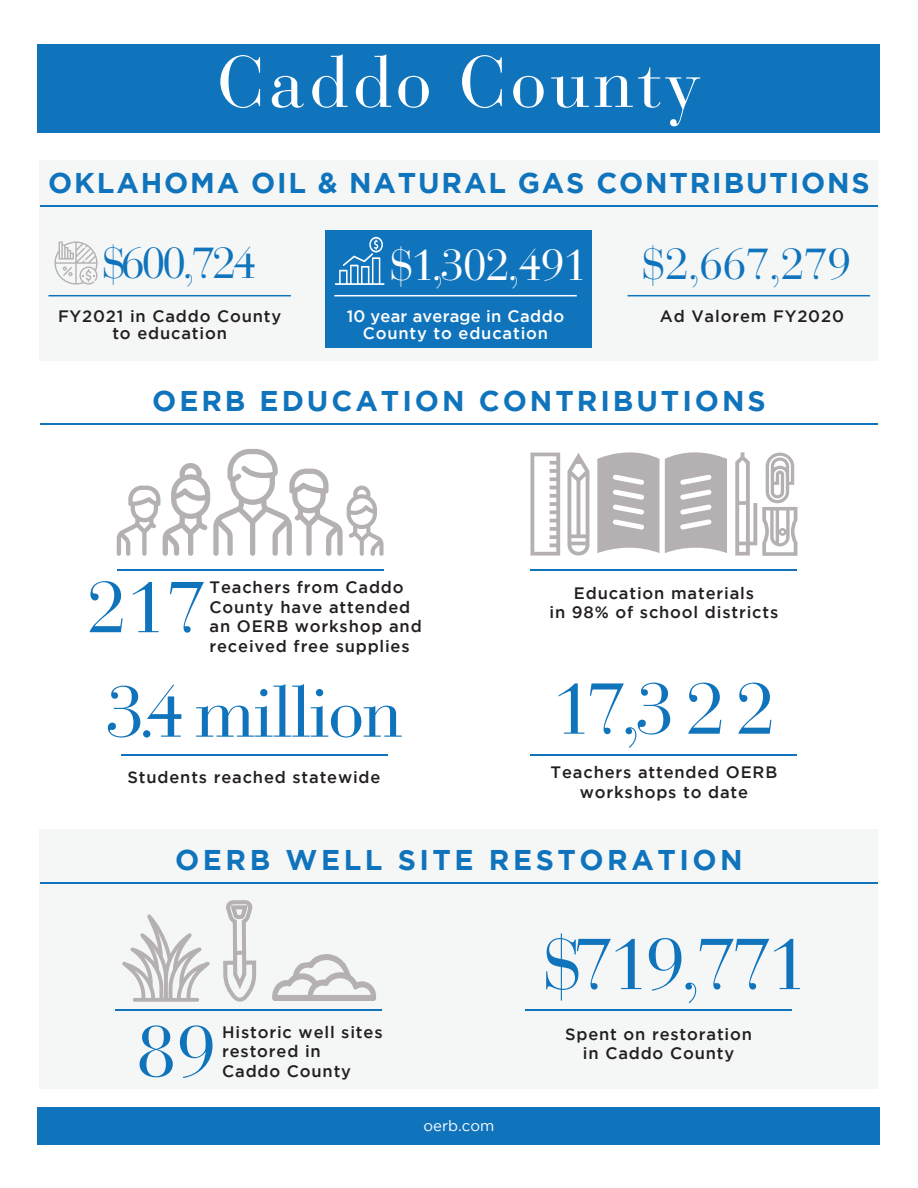
<style>
.page{position:relative;width:918px;height:1188px;background:#fff}
.page>*{position:absolute;margin:0;border:0;box-sizing:border-box;transform-origin:0 0}
.t1{font:72px "Bauer Bodoni Std";letter-spacing:-.02em;color:#1074bc}
.COMPANY_NAME{font:72px "Bauer Bodoni Std";letter-spacing:.05em;color:#fff}
.t2{font:43.5px "Bauer Bodoni Std";letter-spacing:-.05em;color:#1074bc}
.t3{font:43.5px "Bauer Bodoni Std";letter-spacing:-.04em;color:#fff}
.COMPANY_NAME-2{font:700 28.5px "Gotham";letter-spacing:.065em;color:#1074bc}
.COMPANY_NAME-3{font:700 28.5px "Gotham";letter-spacing:.105em;color:#1074bc}
.COMPANY_NAME-4{font:700 28.5px "Gotham";letter-spacing:.125em;color:#1074bc}
.COMPANY_NAME-5{font:500 16.5px/19.5px "Gotham";letter-spacing:.05em;color:#231f20;text-align:center}
.COMPANY_NAME-6{font:500 16.5px "Gotham";letter-spacing:.01em;color:#fff}
.COMPANY_NAME-7{font:500 16.5px "Gotham";letter-spacing:.05em;color:#fff}
.t4{font:15px "Gotham";color:#fff}
</style>
<div class="page">
<div style="left:40px;top:830px;width:838px;height:259px;background:#f5f7f7"></div>
<div style="left:38px;top:44px;width:842px;height:89px;background:#1074bc"></div>
<hr style="left:40px;top:424px;width:838px;height:1px;background:#1074bc">
<hr style="left:40px;top:882px;width:838px;height:2px;background:#1074bc">
<hr style="left:530px;top:754px;width:267px;height:1px;background:#1074bc">
<hr style="left:121px;top:754px;width:267px;height:1px;background:#1074bc">
<hr style="left:117px;top:569px;width:267px;height:1px;background:#1074bc">
<svg style="left:117px;top:449px;width:267px;height:107px"></svg>
<hr style="left:530px;top:569px;width:267px;height:1px;background:#1074bc">
<svg style="left:597px;top:452px;width:130px;height:101px"></svg>
<svg style="left:530px;top:453px;width:30px;height:103px"></svg>
<svg style="left:567px;top:453px;width:22px;height:103px"></svg>
<svg style="left:735px;top:452px;width:62px;height:104px"></svg>
<div style="left:38px;top:1107px;width:842px;height:37px;background:#1074bc"></div>
<div style="left:40px;top:160px;width:838px;height:201px;background:#f5f7f7"></div>
<div style="left:326px;top:230px;width:266px;height:118px;background:#1074bc"></div>
<hr style="left:40px;top:205px;width:838px;height:1px;background:#1074bc">
<svg style="left:54px;top:241px;width:44px;height:44px"></svg>
<hr style="left:48px;top:295px;width:243px;height:1px;background:#1074bc">
<hr style="left:628px;top:295px;width:242px;height:1px;background:#1074bc">
<svg style="left:335px;top:237px;width:50px;height:48px"></svg>
<hr style="left:334px;top:295px;width:243px;height:1px;background:#fff">
<hr style="left:115px;top:1010px;width:267px;height:1px;background:#1074bc">
<hr style="left:525px;top:1010px;width:267px;height:1px;background:#1074bc">
<svg style="left:272px;top:954px;width:105px;height:47px"></svg>
<svg style="left:223px;top:900px;width:34px;height:102px"></svg>
<svg style="left:121px;top:914px;width:90px;height:96px"></svg>
<p class="COMPANY_NAME" style="left:217px;top:39px;width:485px">Caddo County</p>
<p class="COMPANY_NAME-2" style="left:48px;top:166px;width:823px">OKLAHOMA OIL &amp; NATURAL GAS CONTRIBUTIONS</p>
<p class="t2" style="left:102px;top:237px;width:157px">$600,724</p>
<p class="t3" style="left:390px;top:239px;width:199px">$1,302,491</p>
<p class="t2" style="left:641px;top:238px;width:211px">$2,667,279</p>
<p class="COMPANY_NAME-6" style="left:347px;top:307px;width:219px">10 year average in Caddo</p>
<p class="COMPANY_NAME-7" style="left:363px;top:323px;width:187px">County to education</p>
<p class="COMPANY_NAME-5" style="left:660px;top:306px;width:186px">Ad Valorem FY2020</p>
<p class="COMPANY_NAME-5" style="left:58px;top:306px;width:225px">FY2021 in Caddo County</p>
<p class="COMPANY_NAME-5" style="left:112px;top:323px;width:116px">to education</p>
<p class="COMPANY_NAME-3" style="left:152px;top:385px;width:615px">OERB EDUCATION CONTRIBUTIONS</p>
<p class="COMPANY_NAME-5" style="left:210px;top:577px;width:214px;text-align:left">Teachers from Caddo<br>County have attended an OERB workshop and received free supplies</p>
<p class="t1" style="left:87px;top:564px;width:122px">217</p>
<p class="COMPANY_NAME-5" style="left:550px;top:583px;width:230px">Education materials<br>in 98% of school districts</p>
<p class="t1" style="left:105px;top:669px;width:299px">3.4 million</p>
<p class="COMPANY_NAME-5" style="left:128px;top:767px;width:254px">Students reached statewide</p>
<p class="t1" style="left:552px;top:666px;width:225px">17,3 2 2</p>
<p class="COMPANY_NAME-5" style="left:551px;top:762px;width:228px">Teachers attended OERB workshops to date</p>
<p class="COMPANY_NAME-4" style="left:175px;top:844px;width:569px">OERB WELL SITE RESTORATION</p>
<p class="t1" style="left:136px;top:1009px;width:82px">89</p>
<p class="COMPANY_NAME-5" style="left:222px;top:1022px;width:162px">Historic well sites</p>
<p class="COMPANY_NAME-5" style="left:222px;top:1041px;width:100px">restored in</p>
<p class="COMPANY_NAME-5" style="left:222px;top:1061px;width:130px">Caddo County</p>
<p class="t4" style="left:424px;top:1117px;width:72px">oerb.com</p>
<p class="t1" style="left:542px;top:921px;width:267px">$719,771</p>
<p class="COMPANY_NAME-5" style="left:565px;top:1024px;width:188px">Spent on restoration in Caddo County</p>
</div>
